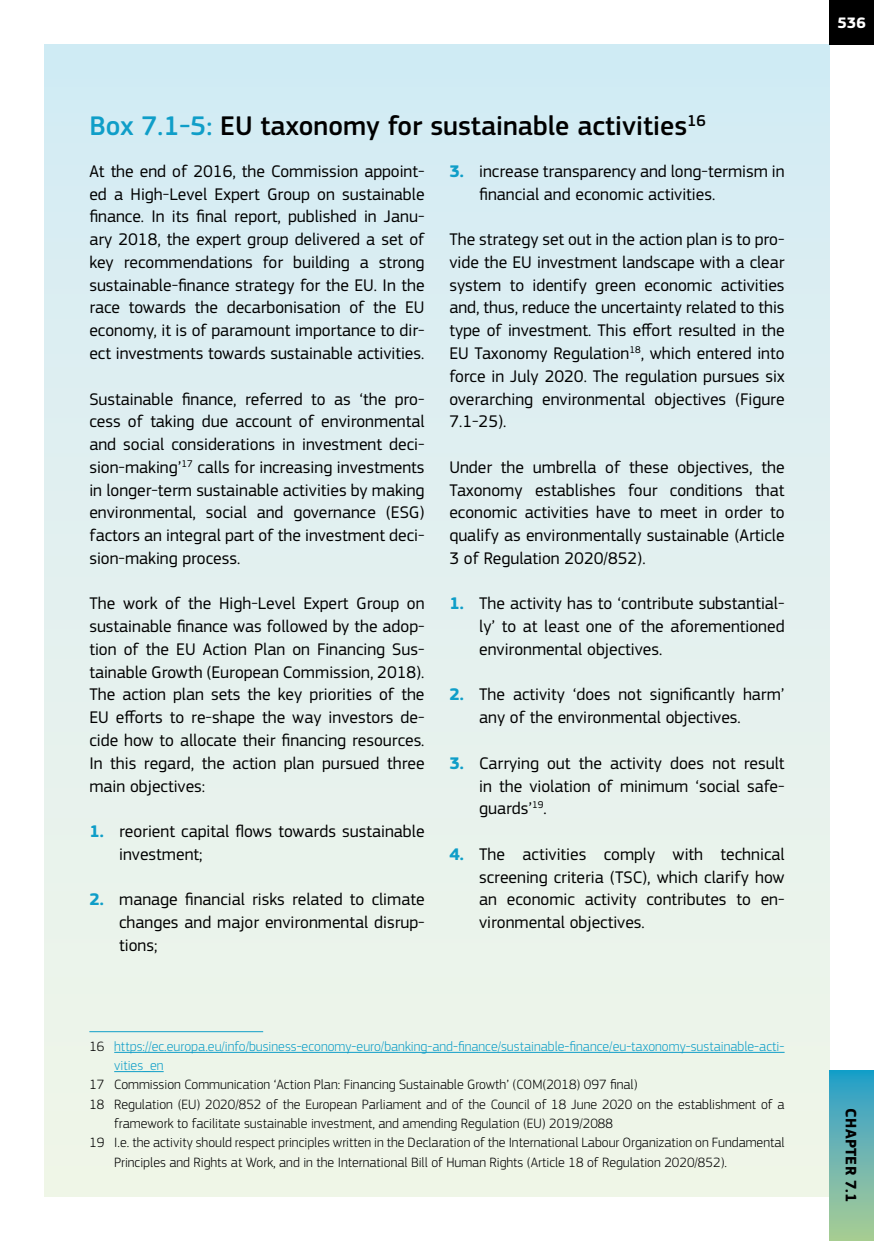
<style>
.page{position:relative;width:874px;height:1241px;background:#fff}
.page>*{position:absolute;margin:0;border:0;box-sizing:border-box;transform-origin:0 0}
.t1{font:500 28px "EC Square Sans Pro";color:#000}
.t2{font:17.5px/22.8px "EC Square Sans Pro";color:#000;text-align:justify}
.t3{font:700 15.75px "EC Square Sans Pro";letter-spacing:.02em;color:#000}
.t4{font:700 15.75px "EC Square Sans Pro";color:#fff}
.t5{font:300 14px "EC Square Sans Pro";color:#000}
.t6{font:300 14px/19.2px "EC Square Sans Pro";color:#0f9ec8}
.s1{color:#0f9ec8}
.s2{font-weight:700;color:#0f9ec8}
.s3{color:#000}
</style>
<div class="page">
<div style="left:44px;top:44px;width:784px;height:1152px;background:linear-gradient(to bottom,#d4ebf5,#f0f5e8)"></div>
<div style="left:828px;top:0;width:45px;height:45px;background:#000"></div>
<svg style="left:828px;top:1069px;width:45px;height:171px;background:#6eb7b1"></svg>
<hr style="left:89px;top:1031px;width:174px;height:1px;background:#0f9ec8">
<hr style="left:114px;top:1051px;width:670px;height:1px;background:#0f9ec8">
<hr style="left:114px;top:1071px;width:49px;height:1px;background:#0f9ec8">
<h1 class="t1" style="left:89px;top:110px;width:617px"><span class="s1">Box 7.1-5:</span> EU taxonomy for sustainable activities<sup>16</sup></h1>
<p class="t2" style="left:89px;top:160px;width:336px">At the end of 2016, the Commission appoint&shy;ed a High-Level Expert Group on sustainable finance. In its final report, published in Janu&shy;ary 2018, the expert group delivered a set of key recommendations for building a strong sustainable-finance strategy for the EU. In the race towards the decarbonisation of the EU economy, it is of paramount importance to dir&shy;ect investments towards sustainable activities.</p>
<p class="t2" style="left:89px;top:387px;width:336px">Sustainable finance, referred to as ‘the pro&shy;cess of taking due account of environmental and social considerations in investment deci&shy;sion-making’<sup>17</sup> calls for increasing investments in longer-term sustainable activities by making environmental, social and governance (ESG) factors an integral part of the investment deci&shy;sion-making process.</p>
<p class="t2" style="left:89px;top:592px;width:336px">The work of the High-Level Expert Group on sustainable finance was followed by the adop&shy;tion of the EU Action Plan on Financing Sus&shy;tainable Growth (European Commission, 2018).<br>The action plan sets the key priorities of the EU efforts to re-shape the way investors de&shy;cide how to allocate their financing resources.<br>In this regard, the action plan pursued three main objectives:</p>
<p class="t2" style="left:119px;top:819px;width:307px;text-indent:-30px"><span class="s2">1.</span> reorient capital flows towards sustainable investment;</p>
<p class="t2" style="left:119px;top:888px;width:307px;text-indent:-30px"><span class="s2">2.</span> manage financial risks related to climate changes and major environmental disrup&shy;tions;</p>
<p class="t2" style="left:479px;top:160px;width:307px;text-indent:-30px"><span class="s2">3.</span> increase transparency and long-termism in financial and economic activities.</p>
<p class="t2" style="left:449px;top:228px;width:336px">The strategy set out in the action plan is to pro&shy;vide the EU investment landscape with a clear system to identify green economic activities and, thus, reduce the uncertainty related to this type of investment. This effort resulted in the EU Taxonomy Regulation<sup>18</sup>, which entered into force in July 2020. The regulation pursues six overarching environmental objectives (Figure 7.1-25).</p>
<p class="t2" style="left:449px;top:455px;width:336px">Under the umbrella of these objectives, the Taxonomy establishes four conditions that economic activities have to meet in order to qualify as environmentally sustainable (Article 3 of Regulation 2020/852).</p>
<p class="t2" style="left:479px;top:592px;width:307px;text-indent:-30px"><span class="s2">1.</span> The activity has to ‘contribute substantial&shy;ly’ to at least one of the aforementioned environmental objectives.</p>
<p class="t2" style="left:479px;top:683px;width:307px;text-indent:-30px"><span class="s2">2.</span> The activity ‘does not significantly harm’ any of the environmental objectives.</p>
<p class="t2" style="left:479px;top:751px;width:307px;text-indent:-30px"><span class="s2">3.</span> Carrying out the activity does not result in the violation of minimum ‘social safe&shy;guards’<sup>19</sup>.</p>
<p class="t2" style="left:479px;top:842px;width:307px;text-indent:-30px"><span class="s2">4.</span> The activities comply with technical screening criteria (TSC), which clarify how an economic activity contributes to en&shy;vironmental objectives.</p>
<p class="t6" style="left:114px;top:1036px;width:671px;text-indent:-25px"><span class="s3">16</span> https://ec.europa.eu/info/business-economy-euro/banking-and-finance/sustainable-finance/eu-taxonomy-sustainable-acti&shy;vities_en</p>
<p class="t5" style="left:89px;top:1076px;width:549px">17 Commission Communication ‘Action Plan: Financing Sustainable Growth’ (COM(2018) 097 final)</p>
<p class="t5" style="left:89px;top:1095px;width:696px">18 Regulation (EU) 2020/852 of the European Parliament and of the Council of 18 June 2020 on the establishment of a</p>
<p class="t5" style="left:114px;top:1114px;width:500px">framework to facilitate sustainable investment, and amending Regulation (EU) 2019/2088</p>
<p class="t5" style="left:89px;top:1134px;width:696px">19 I.e. the activity should respect principles written in the Declaration of the International Labour Organization on Fundamental</p>
<p class="t5" style="left:114px;top:1153px;width:614px">Principles and Rights at Work, and in the International Bill of Human Rights (Article 18 of Regulation 2020/852).</p>
<p class="t4" style="left:837px;top:14px;width:30px">536</p>
<p class="t3" style="left:859px;top:1108px;width:96px;rotate:90deg">CHAPTER 7.1</p>
</div>
